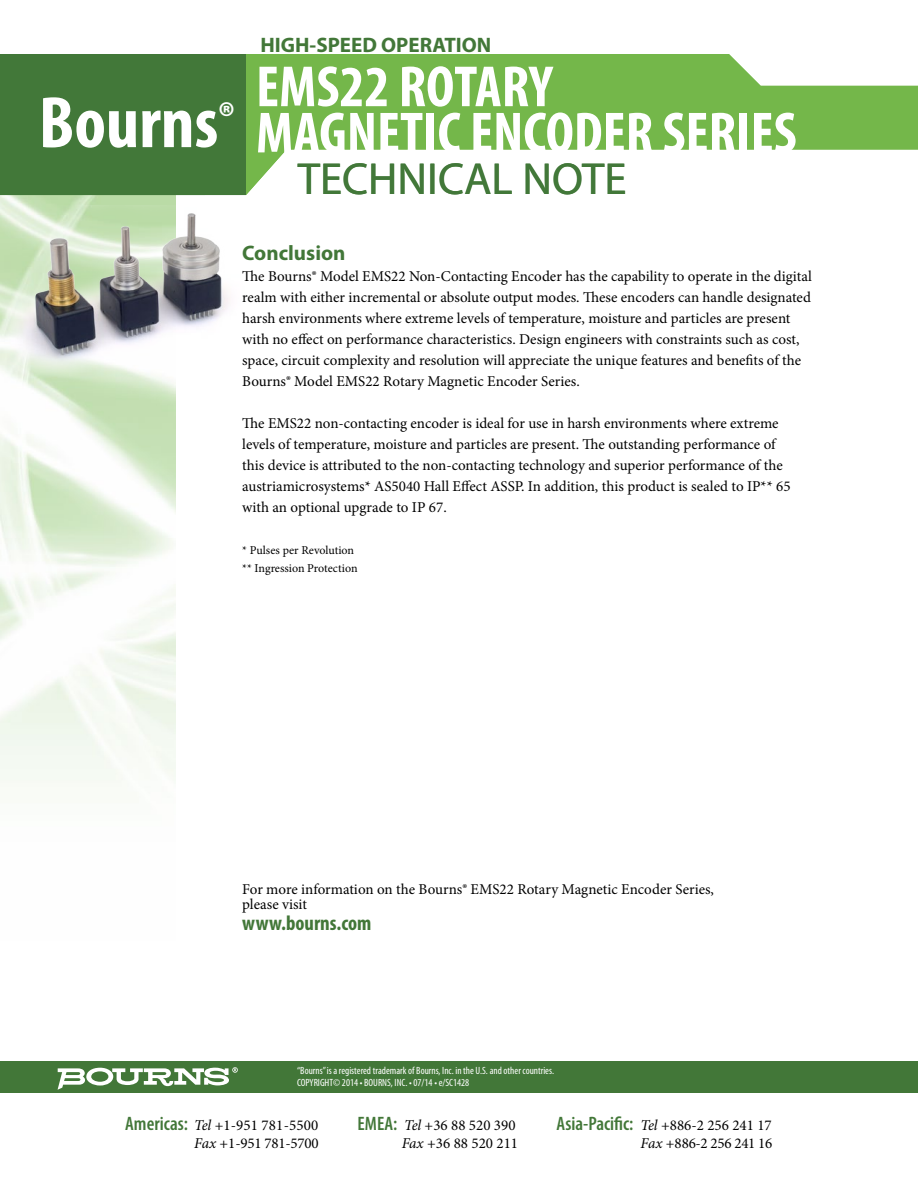
<style>
.page{position:relative;width:918px;height:1188px;background:#fff}
.page>*{position:absolute;margin:0;border:0;box-sizing:border-box;transform-origin:0 0}
.t1{font:700 condensed 58.5px/46.2px "Myriad Pro";color:#fff;text-align:center}
.t2{font:45px "Myriad Pro";color:#427839}
.t3{font:700 condensed 43.5px "Myriad Pro";color:#fff}
.t4{font:700 21px "Myriad Pro";color:#427738}
.t5{font:700 condensed 21px "Myriad Pro";color:#427738}
.t6{font:15px/21px "Minion Pro";color:#000;text-align:right}
.t7{font:12px/18px "Minion Pro";color:#000}
.t8{font:condensed 10.5px/12.6px "Myriad Pro";color:#fff}
.s1{font-size:73.5px}
.s2{font-family:"Myriad Pro";font-weight:600;font-stretch:condensed;font-size:19.5px;color:#427738}
.s3{font-style:italic}
</style>
<div class="page">
<img style="left:0;top:195px;width:176px;height:588px">
<div style="left:0;top:1062px;width:918px;height:31px;background:#427738"></div>
<svg style="left:58px;top:1067px;width:180px;height:23px"></svg>
<img style="left:0;top:206px;width:229px;height:173px">
<svg style="left:246px;top:54px;width:672px;height:141px;fill:#74b74a"></svg>
<div style="left:0;top:54px;width:246px;height:141px;background:#427839"></div>
<h3 class="t4" style="left:260px;top:32px;width:233px">HIGH-SPEED OPERATION</h3>
<h1 class="t1" style="left:39px;top:65px;width:759px">EMS22 ROTARY<br><span class="s1">Bourns</span> MAGNETIC ENCODER SERIES</h1>
<h3 class="t3" style="left:218px;top:94px;width:18px">®</h3>
<h2 class="t2" style="left:298px;top:152px;width:330px">TECHNICAL NOTE</h2>
<h3 class="t4" style="left:242px;top:239px;width:105px">Conclusion</h3>
<p class="t6" style="left:242px;top:266px;width:571px;text-align:left">The Bourns® Model EMS22 Non-Contacting Encoder has the capability to operate in the digital realm with either incremental or absolute output modes. These encoders can handle designated harsh environments where extreme levels of temperature, moisture and particles are present with no effect on performance characteristics. Design engineers with constraints such as cost, space, circuit complexity and resolution will appreciate the unique features and benefits of the Bourns® Model EMS22 Rotary Magnetic Encoder Series.</p>
<p class="t6" style="left:242px;top:413px;width:550px;text-align:left">The EMS22 non-contacting encoder is ideal for use in harsh environments where extreme levels of temperature, moisture and particles are present. The outstanding performance of this device is attributed to the non-contacting technology and superior performance of the austriamicrosystems* AS5040 Hall Effect ASSP. In addition, this product is sealed to IP** 65 with an optional upgrade to IP 67.</p>
<p class="t7" style="left:242px;top:541px;width:117px">* Pulses per Revolution ** Ingression Protection</p>
<p class="t6" style="left:242px;top:882px;width:473px;line-height:15px;text-align:left">For more information on the Bourns® EMS22 Rotary Magnetic Encoder Series, please visit</p>
<h3 class="t5" style="left:242px;top:912px;width:131px">www.bourns.com</h3>
<p class="t8" style="left:297px;top:1064px;width:259px">“Bourns” is a registered trademark of Bourns, Inc. in the U.S. and other countries.<br>COPYRIGHT© 2014 • BOURNS, INC. • 07/14 • e/SC1428</p>
<p class="t6" style="left:125px;top:1116px;width:195px;line-height:18px"><span class="s2">Americas:</span> <span class="s3">Tel</span> +1-951 781-5500<br><span class="s3">Fax</span> +1-951 781-5700</p>
<p class="t6" style="left:358px;top:1116px;width:162px;line-height:18px"><span class="s2">EMEA:</span> <span class="s3">Tel</span> +36 88 520 390<br><span class="s3">Fax</span> +36 88 520 211</p>
<p class="t6" style="left:557px;top:1116px;width:217px;line-height:18px"><span class="s2">Asia-Pacific:</span> <span class="s3">Tel</span> +886-2 256 241 17<br><span class="s3">Fax</span> +886-2 256 241 16</p>
</div>
